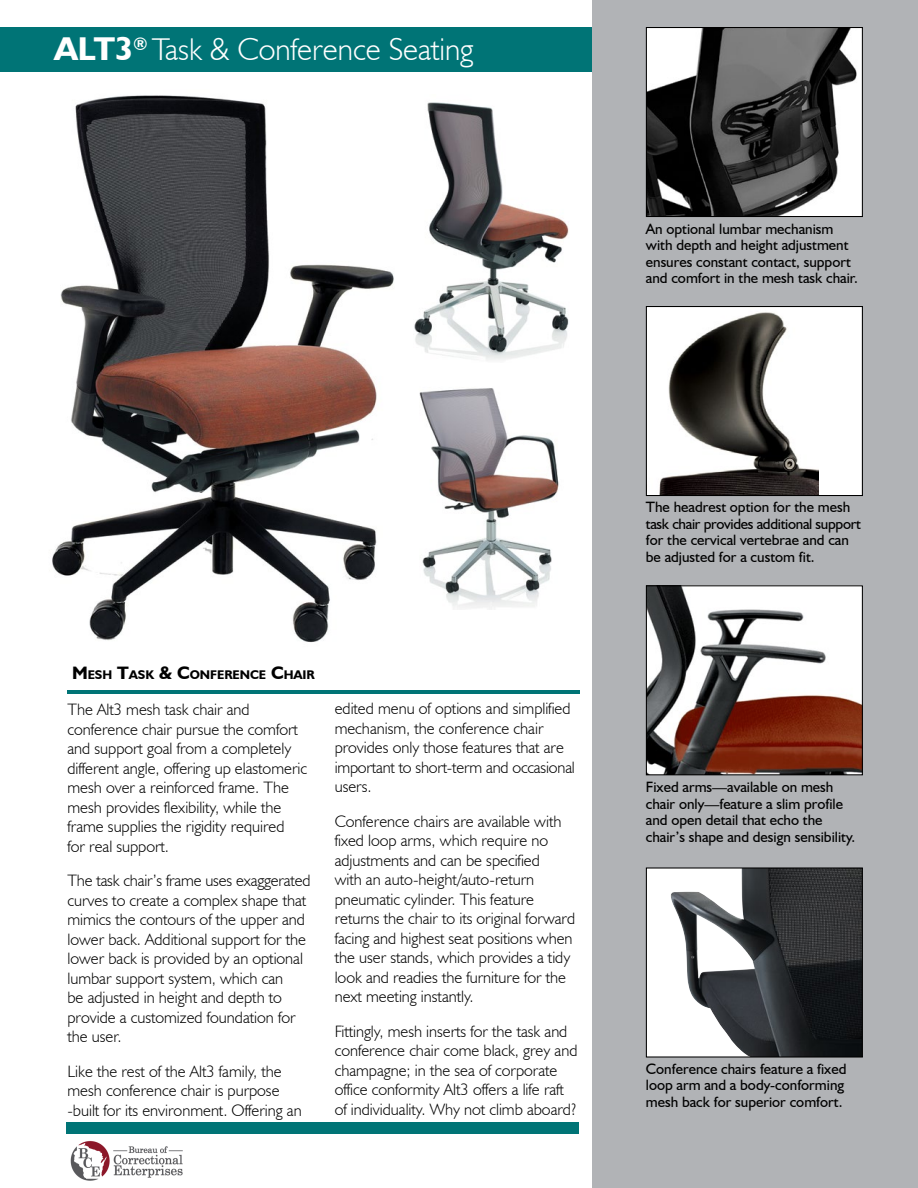
<style>
.page{position:relative;width:918px;height:1188px;background:#fff}
.page>*{position:absolute;margin:0;border:0;box-sizing:border-box;transform-origin:0 0}
.t1{font:300 31.5px "Humanist 521 BT";color:#fff}
.t2{font:300 16.5px/19.5px "Humanist 521 BT";color:#000}
.t3{font:15px/16.5px "Humanist 521 BT";color:#000}
.t4{font:700 12.6px "Humanist 521 BT";color:#000}
.s1{font-weight:700;font-size:33px}
.s2{font-size:18px}
</style>
<div class="page">
<div style="left:0;top:27px;width:612px;height:44px;background:#007476"></div>
<div style="left:593px;top:0;width:325px;height:1188px;background:#b1b3b6"></div>
<div style="left:66px;top:1122px;width:513px;height:12px;background:#007476"></div>
<hr style="left:68px;top:690px;width:512px;height:3px;background:#007476">
<div style="left:646px;top:307px;width:216px;height:189px;background:#fff"></div>
<img style="left:659px;top:312px;width:159px;height:182px">
<div style="left:646px;top:306px;width:217px;height:190px;border:1px solid #000"></div>
<img style="left:648px;top:587px;width:213px;height:186px">
<div style="left:646px;top:585px;width:217px;height:190px;border:1px solid #000"></div>
<div style="left:646px;top:868px;width:216px;height:189px;background:#fff"></div>
<img style="left:671px;top:869px;width:190px;height:187px">
<div style="left:646px;top:867px;width:217px;height:191px;border:1px solid #000"></div>
<img style="left:648px;top:29px;width:213px;height:186px">
<div style="left:646px;top:27px;width:217px;height:190px;border:1px solid #000"></div>
<img style="left:419px;top:388px;width:140px;height:221px">
<img style="left:414px;top:102px;width:155px;height:259px">
<img style="left:52px;top:95px;width:342px;height:548px">
<img style="left:70px;top:1141px;width:113px;height:40px">
<h1 class="t1" style="left:54px;top:30px;width:421px"><span class="s1">ALT3</span><sup>®</sup> Task &amp; Conference Seating</h1>
<p class="t3" style="left:646px;top:220px;width:213px">An optional lumbar mechanism with depth and height adjustment ensures constant contact, support and comfort in the mesh task chair.</p>
<p class="t4" style="left:72px;top:667px;width:244px"><span class="s2">M</span>ESH <span class="s2">T</span>ASK <span class="s2">&amp; C</span>ONFERENCE <span class="s2">C</span>HAIR</p>
<p class="t2" style="left:68px;top:699px;width:241px">The Alt3 mesh task chair and conference chair pursue the comfort and support goal from a completely different angle, offering up elastomeric mesh over a reinforced frame. The mesh provides flexibility, while the frame supplies the rigidity required<br>for real support.</p>
<p class="t2" style="left:68px;top:870px;width:245px">The task chair’s frame uses exaggerated curves to create a complex shape that mimics the contours of the upper and lower back. Additional support for the lower back is provided by an optional lumbar support system, which can<br>be adjusted in height and depth to provide a customized foundation for the user.</p>
<p class="t2" style="left:68px;top:1061px;width:236px">Like the rest of the Alt3 family, the mesh conference chair is purpose -built for its environment. Offering an</p>
<p class="t2" style="left:335px;top:698px;width:242px">edited menu of options and simplified mechanism, the conference chair provides only those features that are important to short-term and occasional users.</p>
<p class="t2" style="left:335px;top:811px;width:242px">Conference chairs are available with fixed loop arms, which require no adjustments and can be specified<br>with an auto-height/auto-return pneumatic cylinder. This feature returns the chair to its original forward facing and highest seat positions when the user stands, which provides a tidy look and readies the furniture for the next meeting instantly.</p>
<p class="t2" style="left:335px;top:1021px;width:244px">Fittingly, mesh inserts for the task and conference chair come black, grey and champagne; in the sea of corporate office conformity Alt3 offers a life raft of individuality. Why not climb aboard?</p>
<p class="t3" style="left:646px;top:498px;width:217px">The headrest option for the mesh task chair provides additional support for the cervical vertebrae and can be adjusted for a custom fit.</p>
<p class="t3" style="left:646px;top:778px;width:211px">Fixed arms—available on mesh chair only—feature a slim profile and open detail that echo the chair’s shape and design sensibility.</p>
<p class="t3" style="left:646px;top:1060px;width:202px">Conference chairs feature a fixed loop arm and a body-conforming mesh back for superior comfort.</p>
</div>
